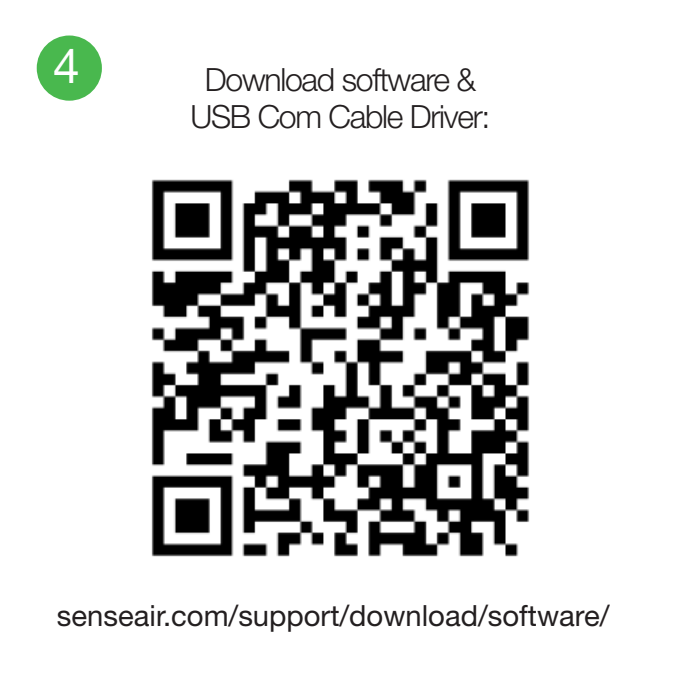
<style>
.page{position:relative;width:681px;height:681px;background:#fff}
.page>*{position:absolute;margin:0;border:0;box-sizing:border-box;transform-origin:0 0}
.t1{font:48px "Helvetica Neue LT Std";color:#fff}
.t2{font:300 32px/36px "Helvetica Neue LT Std";letter-spacing:-.04em;color:#231f20;text-align:center}
.t3{font:29.2px "Helvetica Neue LT Std";color:#231f20}
</style>
<div class="page">
<div style="left:37px;top:35px;width:65px;height:66px;background:#49b84e;border-radius:50%"></div>
<img style="left:151px;top:179px;width:379px;height:378px">
<p class="t1" style="left:53px;top:38px;width:28px">4</p>
<p class="t2" style="left:190px;top:61px;width:301px">Download software &amp;<br>USB Com Cable Driver:</p>
<p class="t3" style="left:57px;top:598px;width:554px">senseair.com/support/download/software/</p>
</div>
